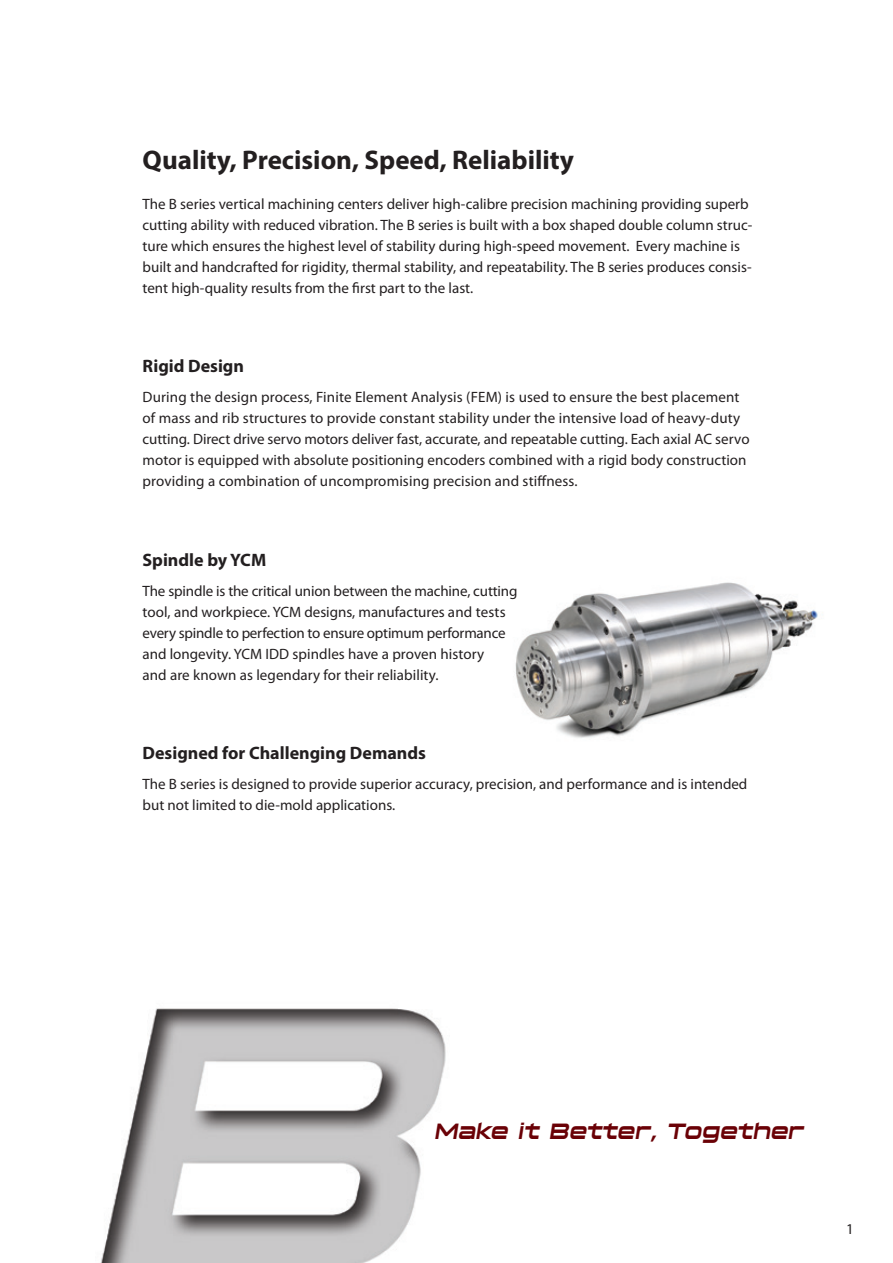
<style>
.page{position:relative;width:893px;height:1263px;background:#fff}
.page>*{position:absolute;margin:0;border:0;box-sizing:border-box;transform-origin:0 0}
.t1{font:700 27px "Myriad Pro";color:#231f20}
.t2{font:italic 700 expanded 24.6px "Hyperspace Race";color:#6a0106;scale:.75 1}
.t3{font:700 18px "Myriad Pro";color:#231f20}
.t4{font:15px/21px "Myriad Pro";color:#231f20}
</style>
<div class="page">
<img style="left:100px;top:1008px;width:346px;height:255px">
<img style="left:515px;top:582px;width:303px;height:156px">
<p class="t1" style="left:143px;top:142px;width:433px">Quality, Precision, Speed, Reliability</p>
<p class="t4" style="left:143px;top:193px;width:611px">The B series vertical machining centers deliver high-calibre precision machining providing superb cutting ability with reduced vibration. The B series is built with a box shaped double column struc&shy;ture which ensures the highest level of stability during high-speed movement. Every machine is built and handcrafted for rigidity, thermal stability, and repeatability. The B series produces consis&shy;tent high-quality results from the first part to the last.</p>
<p class="t3" style="left:143px;top:354px;width:103px">Rigid Design</p>
<p class="t4" style="left:143px;top:386px;width:609px">During the design process, Finite Element Analysis (FEM) is used to ensure the best placement of mass and rib structures to provide constant stability under the intensive load of heavy-duty cutting. Direct drive servo motors deliver fast, accurate, and repeatable cutting. Each axial AC servo motor is equipped with absolute positioning encoders combined with a rigid body construction providing a combination of uncompromising precision and stiffness.</p>
<p class="t3" style="left:143px;top:548px;width:125px">Spindle by YCM</p>
<p class="t4" style="left:143px;top:580px;width:376px">The spindle is the critical union between the machine, cutting tool, and workpiece. YCM designs, manufactures and tests every spindle to perfection to ensure optimum performance and longevity. YCM IDD spindles have a proven history<br>and are known as legendary for their reliability.</p>
<p class="t3" style="left:143px;top:741px;width:285px">Designed for Challenging Demands</p>
<p class="t4" style="left:143px;top:773px;width:606px">The B series is designed to provide superior accuracy, precision, and performance and is intended but not limited to die-mold applications.</p>
<p class="t2" style="left:435px;top:1118px;width:494px">Make it Better, Together</p>
<p class="t4" style="left:846px;top:1218px;width:9px">1</p>
</div>
